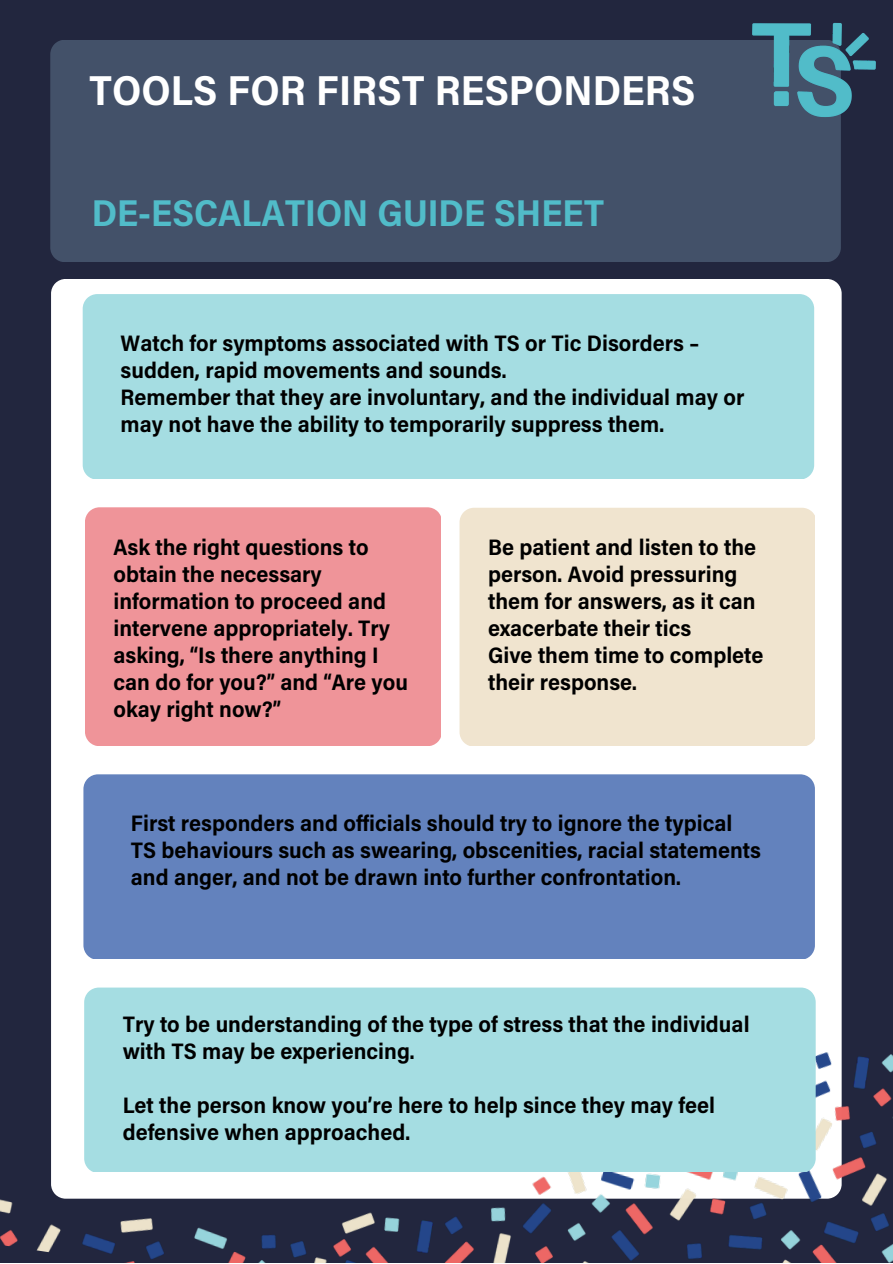
<style>
.page{position:relative;width:893px;height:1264px;background:#fff}
.page>*{position:absolute;margin:0;border:0;box-sizing:border-box;transform-origin:0 0}
.t1{font:700 42px "Acumin Pro Semi Cond";color:#fff}
.t2{font:700 37.5px "Acumin Pro Semi Cond";color:#51bcc9}
.t3{font:700 22.5px/27px "Acumin Pro Semi Cond";color:#000}
</style>
<div class="page">
<div style="left:0;top:0;width:892px;height:1262px;background:#22263e"></div>
<div style="left:50px;top:40px;width:790px;height:221px;background:#435169"></div>
<div style="left:51px;top:279px;width:790px;height:619px;background:#fff"></div>
<img style="left:0;top:898px;width:892px;height:364px">
<div style="left:83px;top:774px;width:731px;height:184px;background:#6382bd"></div>
<div style="left:84px;top:987px;width:731px;height:184px;background:#a5dde2"></div>
<div style="left:83px;top:294px;width:731px;height:184px;background:#a5dde2"></div>
<div style="left:85px;top:507px;width:355px;height:238px;background:#ef9499"></div>
<div style="left:459px;top:507px;width:356px;height:239px;background:#f0e4cf"></div>
<img style="left:702px;top:22px;width:174px;height:127px">
<h1 class="t1" style="left:89px;top:74px;width:607px">TOOLS FOR FIRST RESPONDERS</h1>
<h2 class="t2" style="left:92px;top:199px;width:514px">DE-ESCALATION GUIDE SHEET</h2>
<p class="t3" style="left:121px;top:332px;width:625px">Watch for symptoms associated with TS or Tic Disorders – sudden, rapid movements and sounds.<br>Remember that they are involuntary, and the individual may or may not have the ability to temporarily suppress them.</p>
<p class="t3" style="left:113px;top:536px;width:296px">Ask the right questions to obtain the necessary information to proceed and intervene appropriately. Try asking, “Is there anything I can do for you?” and “Are you okay right now?”</p>
<p class="t3" style="left:488px;top:536px;width:277px">Be patient and listen to the person. Avoid pressuring them for answers, as it can exacerbate their tics<br>Give them time to complete their response.</p>
<p class="t3" style="left:131px;top:812px;width:631px">First responders and officials should try to ignore the typical<br>TS behaviours such as swearing, obscenities, racial statements and anger, and not be drawn into further confrontation.</p>
<p class="t3" style="left:123px;top:1013px;width:628px">Try to be understanding of the type of stress that the individual with TS may be experiencing.</p>
<p class="t3" style="left:123px;top:1094px;width:594px">Let the person know you’re here to help since they may feel defensive when approached.</p>
</div>
